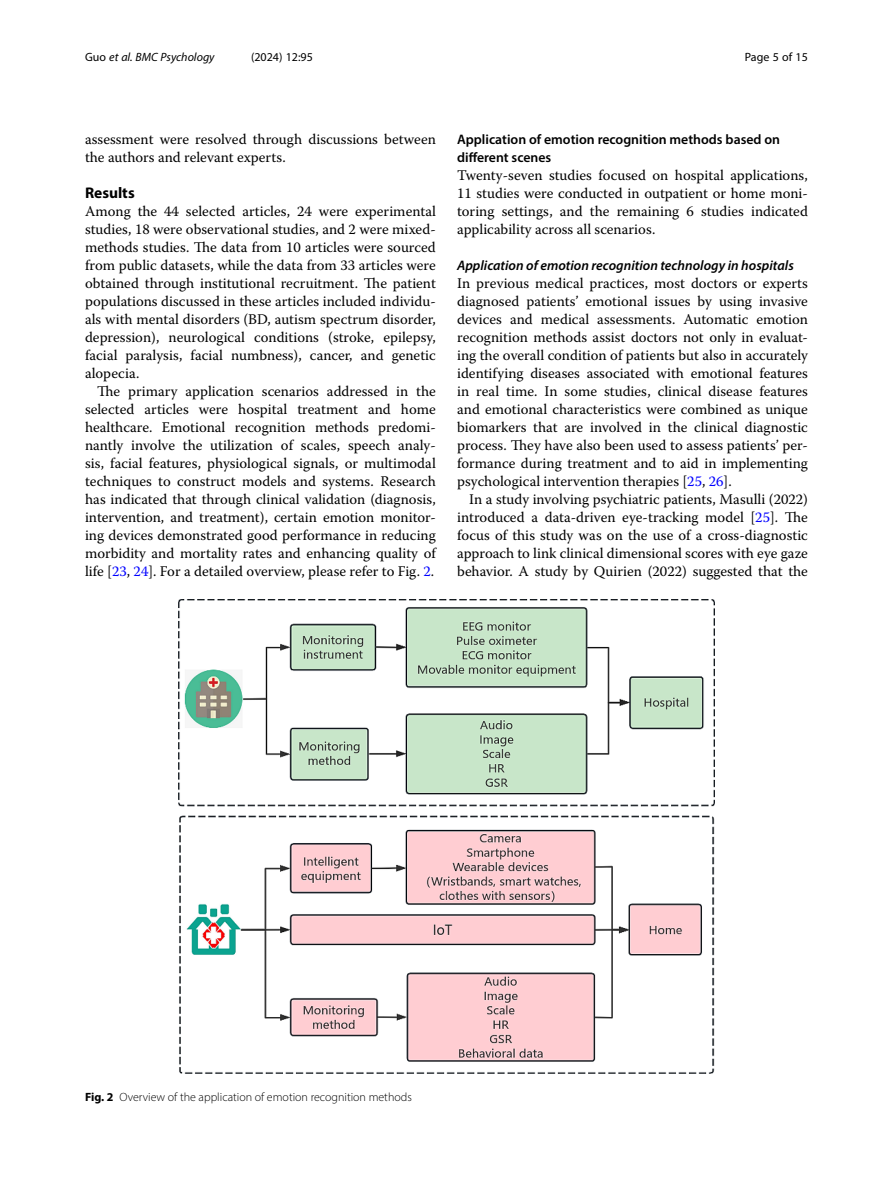
<style>
.page{position:relative;width:893px;height:1191px;background:#fff}
.page>*{position:absolute;margin:0;border:0;box-sizing:border-box;transform-origin:0 0}
.Head_1{font:700 15.45px "Myriad Pro";color:#000}
.Body_Text{font:14.7px/18px "Warnock Pro";color:#000;text-align:justify}
.Body_Text_Indent{font:14.7px/18px "Warnock Pro";color:#000;text-align:justify}
.Head_2{font:600 13.8px/18px "Myriad Pro";color:#000}
.Head_3{font:italic 600 13.8px "Myriad Pro";color:#000}
.Figure_Caption{font:300 12px "Myriad Pro";color:#000}
.t1{font:italic 12px "Myriad Pro";color:#000}
.t2{font:12px "Myriad Pro";color:#000}
.s1{font-style:normal}
.s2{color:#00f}
.s3{font-weight:700}
</style>
<div class="page">
<img style="left:178px;top:599px;width:536px;height:475px">
<p class="t1" style="left:85px;top:50px;width:131px"><span class="s1">Guo</span> et al. BMC Psychology</p>
<p class="t2" style="left:251px;top:50px;width:63px">(2024) 12:95</p>
<p class="t2" style="left:745px;top:50px;width:65px">Page 5 of 15</p>
<p class="Body_Text_Indent" style="left:85px;top:130px;width:352px">assessment were resolved through discussions between the authors and relevant experts.</p>
<p class="Head_1" style="left:85px;top:183px;width:51px">Results</p>
<p class="Body_Text" style="left:85px;top:202px;width:352px">Among the 44 selected articles, 24 were experimental studies, 18 were observational studies, and 2 were mixed&shy;methods studies. The data from 10 articles were sourced from public datasets, while the data from 33 articles were obtained through institutional recruitment. The patient populations discussed in these articles included individu&shy;als with mental disorders (BD, autism spectrum disorder, depression), neurological conditions (stroke, epilepsy, facial paralysis, facial numbness), cancer, and genetic alopecia.</p>
<p class="Body_Text_Indent" style="left:85px;top:382px;width:352px;text-indent:12px">The primary application scenarios addressed in the selected articles were hospital treatment and home healthcare. Emotional recognition methods predomi&shy;nantly involve the utilization of scales, speech analy&shy;sis, facial features, physiological signals, or multimodal techniques to construct models and systems. Research has indicated that through clinical validation (diagnosis, intervention, and treatment), certain emotion monitor&shy;ing devices demonstrated good performance in reducing morbidity and mortality rates and enhancing quality of life [<span class="s2">23</span>, <span class="s2">24</span>]. For a detailed overview, please refer to Fig. <span class="s2">2</span>.</p>
<p class="Head_2" style="left:457px;top:130px;width:324px">Application of emotion recognition methods based on different scenes</p>
<p class="Body_Text" style="left:457px;top:166px;width:352px">Twenty-seven studies focused on hospital applications, 11 studies were conducted in outpatient or home moni&shy;toring settings, and the remaining 6 studies indicated applicability across all scenarios.</p>
<p class="Head_3" style="left:457px;top:257px;width:338px">Application of emotion recognition technology in hospitals</p>
<p class="Body_Text" style="left:457px;top:274px;width:352px">In previous medical practices, most doctors or experts diagnosed patients’ emotional issues by using invasive devices and medical assessments. Automatic emotion recognition methods assist doctors not only in evaluat&shy;ing the overall condition of patients but also in accurately identifying diseases associated with emotional features in real time. In some studies, clinical disease features and emotional characteristics were combined as unique biomarkers that are involved in the clinical diagnostic process. They have also been used to assess patients’ per&shy;formance during treatment and to aid in implementing psychological intervention therapies [<span class="s2">25</span>, <span class="s2">26</span>].</p>
<p class="Body_Text_Indent" style="left:457px;top:490px;width:352px;text-indent:12px">In a study involving psychiatric patients, Masulli (2022) introduced a data-driven eye-tracking model [<span class="s2">25</span>]. The focus of this study was on the use of a cross-diagnostic approach to link clinical dimensional scores with eye gaze behavior. A study by Quirien (2022) suggested that the</p>
<p class="Figure_Caption" style="left:85px;top:1089px;width:328px"><span class="s3">Fig. 2</span> Overview of the application of emotion recognition methods</p>
</div>
